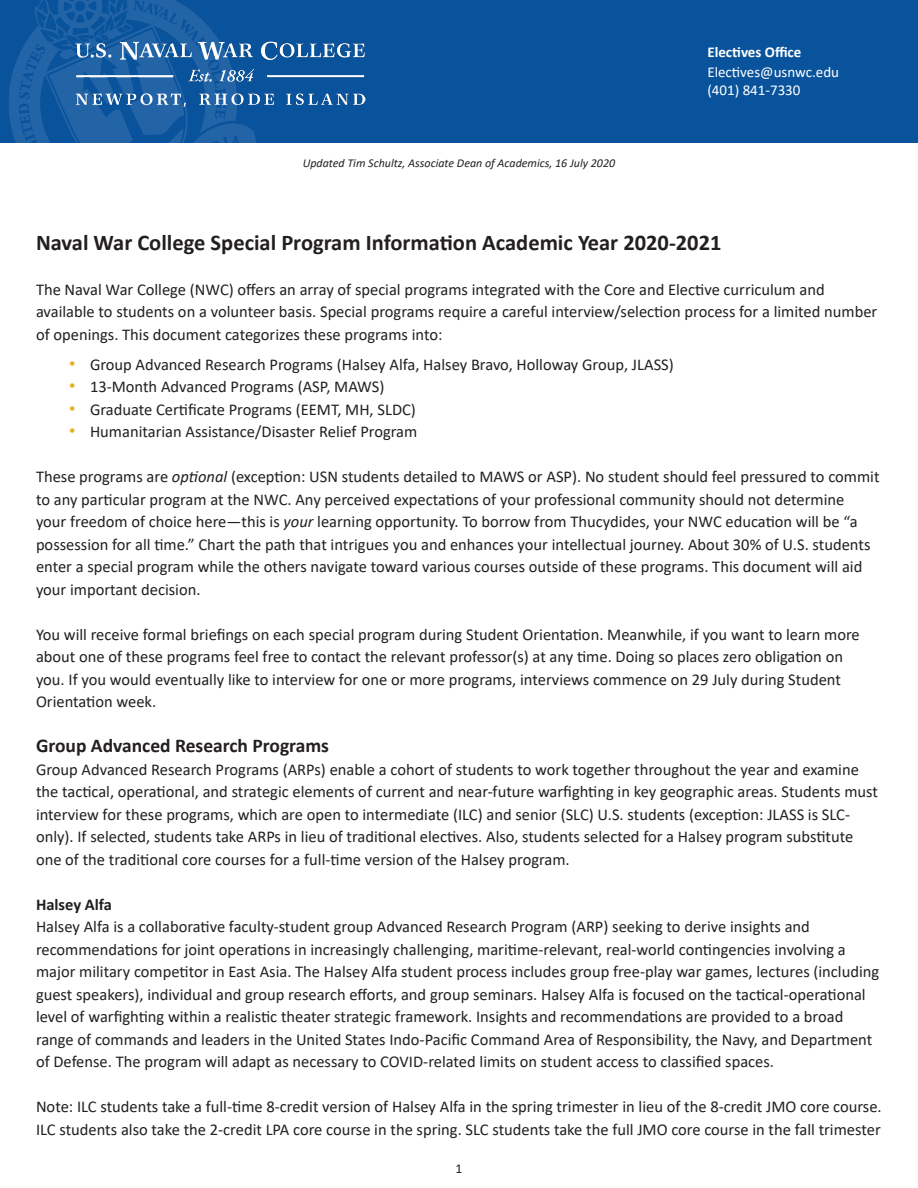
<style>
.page{position:relative;width:918px;height:1188px;background:#fff}
.page>*{position:absolute;margin:0;border:0;box-sizing:border-box;transform-origin:0 0}
.Paragraph{font:700 22.5px "Calibri";color:#231f20}
.Paragraph-2{font:700 19.5px "Calibri";color:#231f20}
.Paragraph-3{font:16.5px/22.5px "Calibri";color:#231f20}
.Paragraph-4{font:700 16.5px "Calibri";color:#231f20}
.t1{font:15px "Calibri";color:#fff}
.t2{font:700 15px "Calibri";color:#fff}
.t3{font:13.5px "Calibri";color:#231f20}
.Paragraph-5{font:italic 12px "Calibri";color:#231f20}
.s1{font-family:"Arial";font-size:18px;color:#e8b026}
.s2{font-style:italic}
</style>
<div class="page">
<div style="left:0;top:0;width:918px;height:142px;background:#09539d"></div>
<img style="left:9px;top:0;width:356px;height:142px">
<p class="Paragraph-5" style="left:303px;top:155px;width:314px">Updated Tim Schultz, Associate Dean of Academics, 16 July 2020</p>
<p class="t2" style="left:707px;top:42px;width:96px">Electives Office</p>
<p class="t1" style="left:707px;top:62px;width:133px">Electives@usnwc.edu</p>
<p class="t1" style="left:707px;top:80px;width:95px">(401) 841-7330</p>
<p class="Paragraph" style="left:36px;top:227px;width:687px">Naval War College Special Program Information Academic Year 2020-2021</p>
<p class="Paragraph-3" style="left:36px;top:278px;width:843px">The Naval War College (NWC) offers an array of special programs integrated with the Core and Elective curriculum and available to students on a volunteer basis. Special programs require a careful interview/selection process for a limited number of openings. This document categorizes these programs into:</p>
<p class="Paragraph-3" style="left:69px;top:353px;width:606px"><span class="s1">•</span> Group Advanced Research Programs (Halsey Alfa, Halsey Bravo, Holloway Group, JLASS)</p>
<p class="Paragraph-3" style="left:69px;top:375px;width:317px"><span class="s1">•</span> 13-Month Advanced Programs (ASP, MAWS)</p>
<p class="Paragraph-3" style="left:69px;top:398px;width:348px"><span class="s1">•</span> Graduate Certificate Programs (EEMT, MH, SLDC)</p>
<p class="Paragraph-3" style="left:69px;top:420px;width:350px"><span class="s1">•</span> Humanitarian Assistance/Disaster Relief Program</p>
<p class="Paragraph-3" style="left:36px;top:465px;width:845px">These programs are <span class="s2">optional</span> (exception: USN students detailed to MAWS or ASP). No student should feel pressured to commit to any particular program at the NWC. Any perceived expectations of your professional community should not determine<br>your freedom of choice here—this is <span class="s2">your</span> learning opportunity. To borrow from Thucydides, your NWC education will be “a possession for all time.” Chart the path that intrigues you and enhances your intellectual journey. About 30% of U.S. students enter a special program while the others navigate toward various courses outside of these programs. This document will aid your important decision.</p>
<p class="Paragraph-3" style="left:36px;top:623px;width:825px">You will receive formal briefings on each special program during Student Orientation. Meanwhile, if you want to learn more about one of these programs feel free to contact the relevant professor(s) at any time. Doing so places zero obligation on you. If you would eventually like to interview for one or more programs, interviews commence on 29 July during Student Orientation week.</p>
<p class="Paragraph-2" style="left:36px;top:732px;width:295px">Group Advanced Research Programs</p>
<p class="Paragraph-3" style="left:36px;top:758px;width:844px">Group Advanced Research Programs (ARPs) enable a cohort of students to work together throughout the year and examine the tactical, operational, and strategic elements of current and near-future warfighting in key geographic areas. Students must interview for these programs, which are open to intermediate (ILC) and senior (SLC) U.S. students (exception: JLASS is SLC&shy;only). If selected, students take ARPs in lieu of traditional electives. Also, students selected for a Halsey program substitute one of the traditional core courses for a full-time version of the Halsey program.</p>
<p class="Paragraph-4" style="left:36px;top:893px;width:78px">Halsey Alfa</p>
<p class="Paragraph-3" style="left:36px;top:915px;width:845px">Halsey Alfa is a collaborative faculty-student group Advanced Research Program (ARP) seeking to derive insights and recommendations for joint operations in increasingly challenging, maritime-relevant, real-world contingencies involving a major military competitor in East Asia. The Halsey Alfa student process includes group free-play war games, lectures (including guest speakers), individual and group research efforts, and group seminars. Halsey Alfa is focused on the tactical-operational level of warfighting within a realistic theater strategic framework. Insights and recommendations are provided to a broad range of commands and leaders in the United States Indo-Pacific Command Area of Responsibility, the Navy, and Department of Defense. The program will adapt as necessary to COVID-related limits on student access to classified spaces.</p>
<p class="Paragraph-3" style="left:36px;top:1095px;width:847px">Note: ILC students take a full-time 8-credit version of Halsey Alfa in the spring trimester in lieu of the 8-credit JMO core course.<br>ILC students also take the 2-credit LPA core course in the spring. SLC students take the full JMO core course in the fall trimester</p>
<p class="t3" style="left:456px;top:1159px;width:8px">1</p>
</div>
